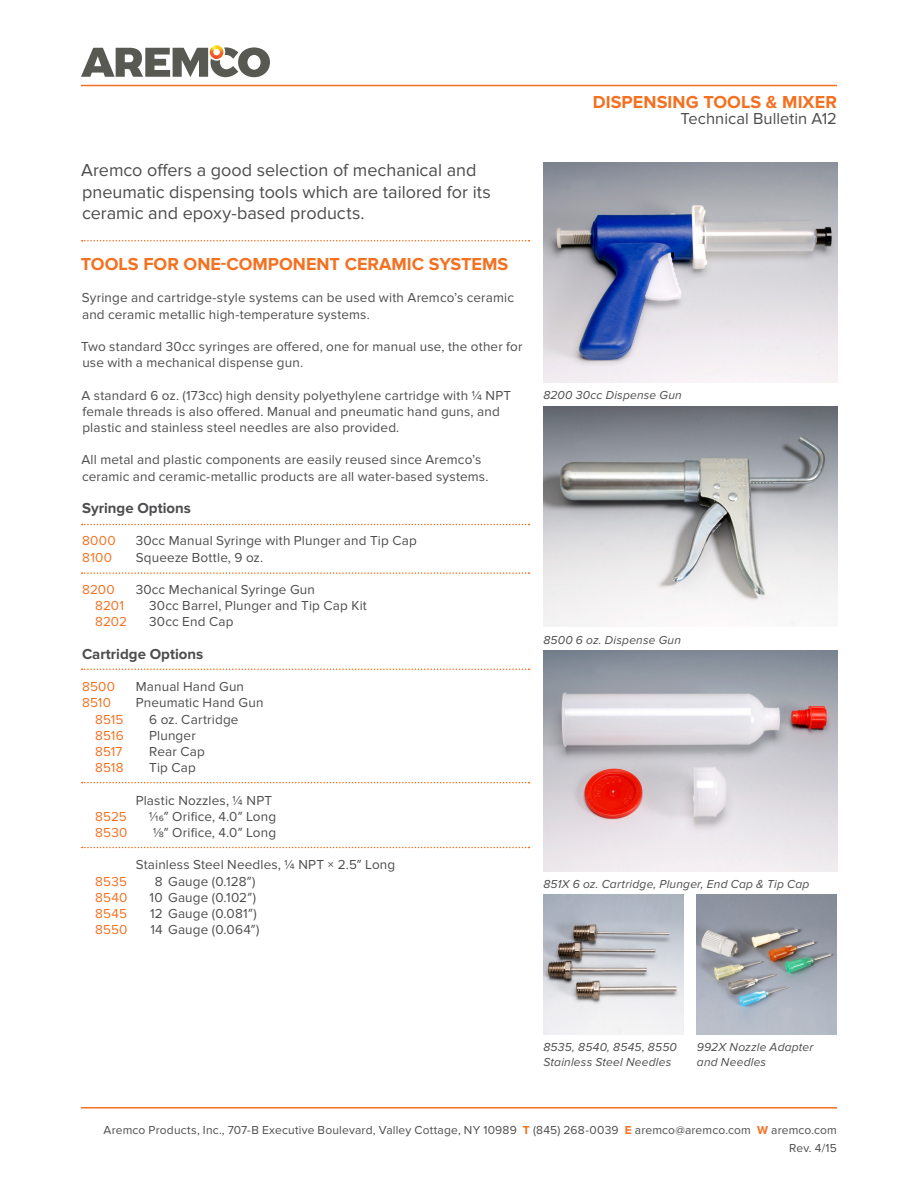
<style>
.page{position:relative;width:918px;height:1188px;background:#fff}
.page>*{position:absolute;margin:0;border:0;box-sizing:border-box;transform-origin:0 0}
.t1{font:18px/21.6px "Proxima Nova";color:#4d4d4f}
.t2{font:700 18px "Proxima Nova";color:#f37121}
.t3{font:16.5px "Proxima Nova";color:#4d4d4f}
.t4{font:700 15px "Proxima Nova";color:#4d4d4f}
.t5{font:13.5px/16.2px "Proxima Nova";letter-spacing:.01em;color:#4d4d4f}
.t6{font:13.5px "Proxima Nova";letter-spacing:.01em;color:#f37121}
.t7{font:italic 12px/14.4px "Proxima Nova";letter-spacing:.015em;color:#4d4d4f}
.t8{font:12px/17.7px "Proxima Nova";letter-spacing:.015em;color:#4d4d4f;text-align:right}
.s1{font-family:"Myriad Pro"}
.s2{font-weight:700;color:#f37121}
</style>
<div class="page">
<hr style="left:81px;top:85px;width:756px;height:1px;background:#f37121">
<hr style="left:81px;top:1107px;width:756px;height:1px;background:#f37121">
<img style="left:543px;top:162px;width:295px;height:221px">
<img style="left:543px;top:407px;width:295px;height:219px">
<img style="left:543px;top:651px;width:295px;height:220px">
<img style="left:543px;top:895px;width:140px;height:140px">
<img style="left:697px;top:895px;width:139px;height:140px">
<svg style="left:82px;top:240px;width:447px;height:2px"></svg>
<svg style="left:82px;top:524px;width:447px;height:1px"></svg>
<svg style="left:82px;top:572px;width:447px;height:2px"></svg>
<svg style="left:82px;top:669px;width:447px;height:1px"></svg>
<svg style="left:82px;top:782px;width:447px;height:1px"></svg>
<svg style="left:82px;top:847px;width:447px;height:1px"></svg>
<svg style="left:81px;top:45px;width:189px;height:32px"></svg>
<h1 class="t1" style="left:81px;top:160px;width:411px">Aremco offers a good selection of mechanical and pneumatic dispensing tools which are tailored for its ceramic and epoxy-based products.</h1>
<h1 class="t2" style="left:81px;top:254px;width:429px">TOOLS FOR ONE-COMPONENT CERAMIC SYSTEMS</h1>
<p class="t5" style="left:82px;top:290px;width:434px">Syringe and cartridge-style systems can be used with Aremco’s ceramic and ceramic metallic high-temperature systems.</p>
<p class="t5" style="left:81px;top:339px;width:443px">Two standard 30cc syringes are offered, one for manual use, the other for use with a mechanical dispense gun.</p>
<p class="t5" style="left:81px;top:387px;width:431px">A standard 6 oz. (173cc) high density polyethylene cartridge with ¼ NPT female threads is also offered. Manual and pneumatic hand guns, and plastic and stainless steel needles are also provided.</p>
<p class="t5" style="left:81px;top:452px;width:408px">All metal and plastic components are easily reused since Aremco’s ceramic and ceramic-metallic products are all water-based systems.</p>
<p class="t4" style="left:82px;top:499px;width:110px">Syringe Options</p>
<p class="t6" style="left:82px;top:533px;width:35px">8000</p>
<p class="t5" style="left:136px;top:533px;width:283px">30cc Manual Syringe with Plunger and Tip Cap</p>
<p class="t6" style="left:82px;top:549px;width:31px">8100</p>
<p class="t5" style="left:136px;top:549px;width:129px">Squeeze Bottle, 9 oz.</p>
<p class="t6" style="left:82px;top:582px;width:34px">8200</p>
<p class="t5" style="left:136px;top:582px;width:181px">30cc Mechanical Syringe Gun</p>
<p class="t6" style="left:95px;top:598px;width:30px">8201</p>
<p class="t5" style="left:149px;top:598px;width:219px">30cc Barrel, Plunger and Tip Cap Kit</p>
<p class="t6" style="left:95px;top:614px;width:33px">8202</p>
<p class="t5" style="left:149px;top:614px;width:86px">30cc End Cap</p>
<p class="t4" style="left:82px;top:645px;width:123px">Cartridge Options</p>
<p class="t6" style="left:82px;top:679px;width:34px">8500</p>
<p class="t5" style="left:136px;top:679px;width:110px">Manual Hand Gun</p>
<p class="t6" style="left:82px;top:695px;width:30px">8510</p>
<p class="t5" style="left:136px;top:695px;width:129px">Pneumatic Hand Gun</p>
<p class="t6" style="left:95px;top:711px;width:30px">8515</p>
<p class="t5" style="left:149px;top:711px;width:91px">6 oz. Cartridge</p>
<p class="t6" style="left:95px;top:728px;width:30px">8516</p>
<p class="t5" style="left:149px;top:727px;width:48px">Plunger</p>
<p class="t6" style="left:95px;top:744px;width:29px">8517</p>
<p class="t5" style="left:149px;top:744px;width:57px">Rear Cap</p>
<p class="t6" style="left:95px;top:760px;width:30px">8518</p>
<p class="t5" style="left:149px;top:760px;width:48px">Tip Cap</p>
<p class="t5" style="left:136px;top:792px;width:138px">Plastic Nozzles, ¼ NPT</p>
<p class="t6" style="left:95px;top:809px;width:33px">8525</p>
<p class="t5" style="left:149px;top:808px;width:128px">1⁄16<span class="s1">”</span> Orifice, 4.0<span class="s1">”</span> Long</p>
<p class="t6" style="left:95px;top:825px;width:34px">8530</p>
<p class="t5" style="left:153px;top:825px;width:124px">⅛<span class="s1">”</span> Orifice, 4.0<span class="s1">”</span> Long</p>
<p class="t5" style="left:136px;top:857px;width:261px">Stainless Steel Needles, ¼ NPT × 2.5<span class="s1">”</span> Long</p>
<p class="t6" style="left:95px;top:873px;width:33px">8535</p>
<p class="t5" style="left:155px;top:873px;width:102px">8 Gauge (0.128<span class="s1">”</span>)</p>
<p class="t6" style="left:95px;top:890px;width:34px">8540</p>
<p class="t5" style="left:150px;top:889px;width:108px">10 Gauge (0.102<span class="s1">”</span>)</p>
<p class="t6" style="left:95px;top:906px;width:33px">8545</p>
<p class="t5" style="left:150px;top:906px;width:108px">12 Gauge (0.081<span class="s1">”</span>)</p>
<p class="t6" style="left:95px;top:922px;width:34px">8550</p>
<p class="t5" style="left:151px;top:922px;width:111px">14 Gauge (0.064<span class="s1">”</span>)</p>
<h1 class="t2" style="left:593px;top:92px;width:246px">DISPENSING TOOLS &amp; MIXER</h1>
<p class="t3" style="left:680px;top:109px;width:158px">Technical Bulletin A12</p>
<p class="t7" style="left:543px;top:388px;width:140px">8200 30cc Dispense Gun</p>
<p class="t7" style="left:543px;top:633px;width:139px">8500 6 oz. Dispense Gun</p>
<p class="t7" style="left:543px;top:877px;width:268px">851X 6 oz. Cartridge, Plunger, End Cap &amp; Tip Cap</p>
<p class="t7" style="left:543px;top:1040px;width:135px">8535, 8540, 8545, 8550<br>Stainless Steel Needles</p>
<p class="t7" style="left:697px;top:1040px;width:118px">992X Nozzle Adapter and Needles</p>
<p class="t8" style="left:104px;top:1121px;width:735px">Aremco Products, Inc., 707-B Executive Boulevard, Valley Cottage, NY 10989 <span class="s2">T</span> (845) 268-0039 <span class="s2">E</span> aremco@aremco.com <span class="s2">W</span> aremco.com<br>Rev. 4/15</p>
</div>
